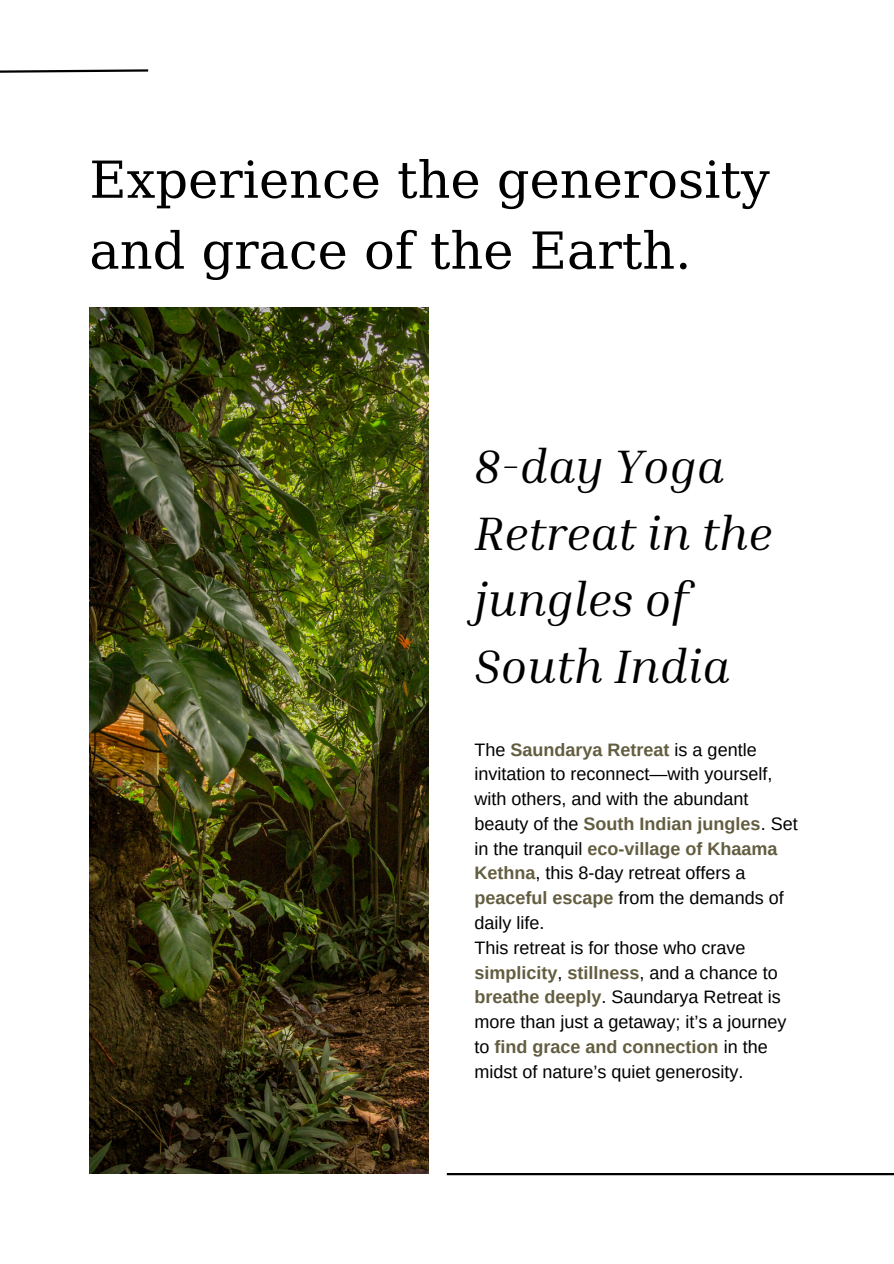
<style>
.page{position:relative;width:894px;height:1264px;background:#fff}
.page>*{position:absolute;margin:0;border:0;box-sizing:border-box;transform-origin:0 0}
.t1{font:51px/70.8px "DejaVu Serif";color:#000}
.t2{font:italic 48px/66.3px "Inria Serif";color:#000}
.t3{font:18px/24.8px "Arimo";color:#000}
.s1{font-weight:700;color:#635d40}
</style>
<div class="page">
<hr style="left:446px;top:1172px;width:447px;height:3px;background:#000">
<svg style="left:0;top:69px;width:149px;height:4px"></svg>
<img style="left:89px;top:307px;width:339px;height:866px">
<p class="t1" style="left:89px;top:145px;width:681px">Experience the generosity and grace of the Earth.</p>
<p class="t2" style="left:474px;top:432px;width:300px">8-day Yoga<br>Retreat in the jungles of<br>South India</p>
<h1 class="t3" style="left:474px;top:737px;width:325px">The <span class="s1">Saundarya Retreat</span> is a gentle invitation to reconnect—with yourself, with others, and with the abundant beauty of the <span class="s1">South Indian jungles</span>. Set in the tranquil <span class="s1">eco-village of Khaama Kethna</span>, this 8-day retreat offers a <span class="s1">peaceful escape</span> from the demands of daily life.</h1>
<p class="t3" style="left:474px;top:935px;width:313px">This retreat is for those who crave <span class="s1">simplicity</span>, <span class="s1">stillness</span>, and a chance to <span class="s1">breathe deeply</span>. Saundarya Retreat is more than just a getaway; it’s a journey to <span class="s1">find grace and connection</span> in the midst of nature’s quiet generosity.</p>
</div>
